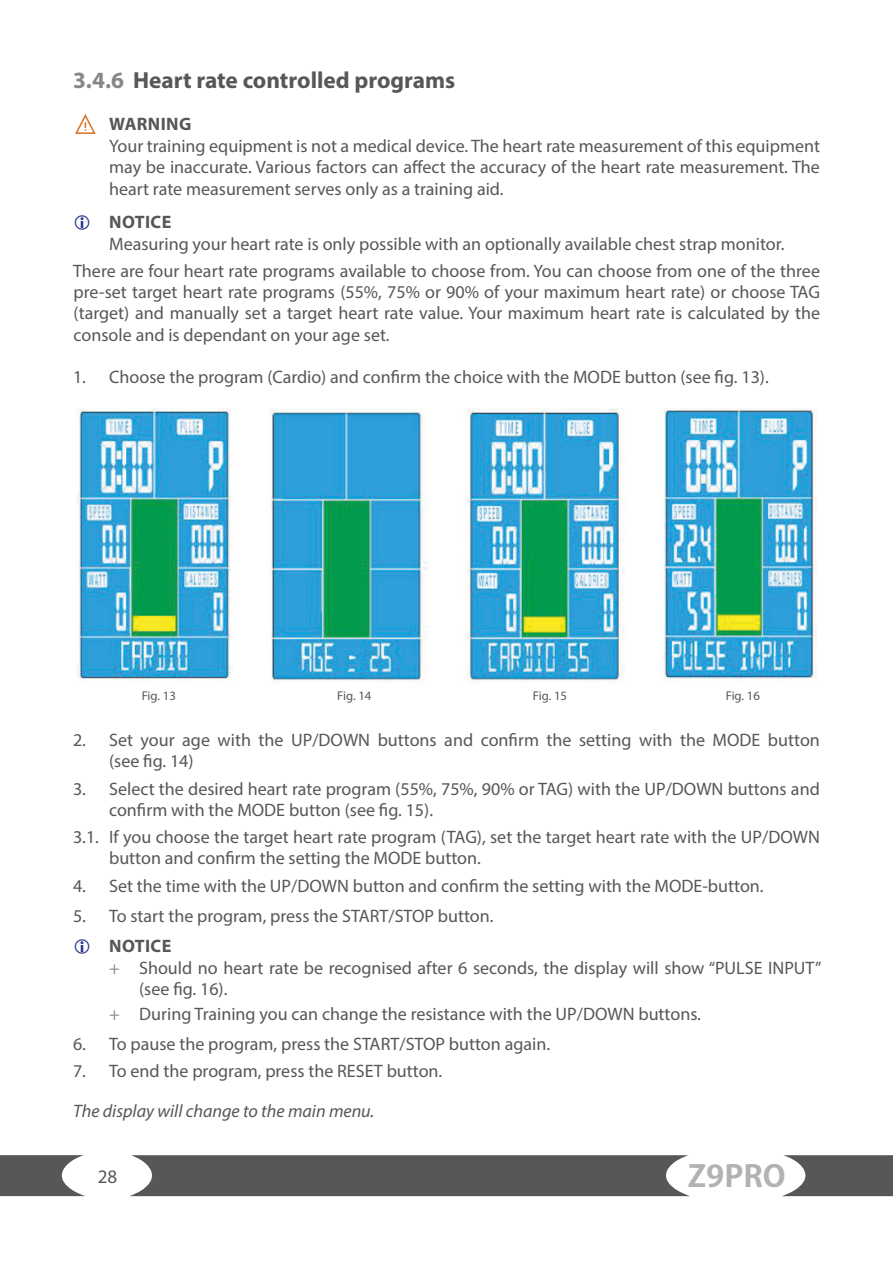
<style>
.page{position:relative;width:893px;height:1263px;background:#fff}
.page>*{position:absolute;margin:0;border:0;box-sizing:border-box;transform-origin:0 0}
.t1{font:29.7px "Koz Go Pro Bold 90 msp RKSJ H";color:#b2b2b2;scale:1.07 1}
.t2{font:700 23.4px "Myriad Pro";color:#575756}
.t3{font:19.05px "Myriad Pro";color:#575756}
.Text_Hinweise{font:18px/21.1px "Myriad Pro";color:#575756}
.t4{font:italic 18px "Myriad Pro";color:#575756}
.t5{font:700 18px "Myriad Pro";letter-spacing:.02em;color:#575756}
.t6{font:12.75px "Myriad Pro";color:#575756}
.s1{color:#878787}
.s2{color:#d15c06}
</style>
<div class="page">
<img style="left:77px;top:408px;width:739px;height:273px">
<svg style="left:0;top:1155px;width:85px;height:41px"></svg>
<svg style="left:130px;top:1155px;width:560px;height:41px;background:#616160"></svg>
<svg style="left:782px;top:1155px;width:111px;height:41px;background:#70706f"></svg>
<p class="t2" style="left:73px;top:64px;width:384px"><span class="s1">3.4.6</span> Heart rate controlled programs</p>
<p class="t5" style="left:73px;top:112px;width:120px"><span class="s2">⚠</span> WARNING</p>
<p class="Text_Hinweise" style="left:109px;top:134px;width:712px;line-height:21.6px;text-align:justify">Your training equipment is not a medical device. The heart rate measurement of this equipment may be inaccurate. Various factors can affect the accuracy of the heart rate measurement. The heart rate measurement serves only as a training aid.</p>
<p class="t5" style="left:109px;top:210px;width:64px">NOTICE</p>
<p class="Text_Hinweise" style="left:109px;top:233px;width:677px">Measuring your heart rate is only possible with an optionally available chest strap monitor.</p>
<p class="Text_Hinweise" style="left:73px;top:260px;width:748px;text-align:justify">There are four heart rate programs available to choose from. You can choose from one of the three pre-set target heart rate programs (55%, 75% or 90% of your maximum heart rate) or choose TAG (target) and manually set a target heart rate value. Your maximum heart rate is calculated by the console and is dependant on your age set.</p>
<p class="Text_Hinweise" style="left:73px;top:366px;width:697px">1. Choose the program (Cardio) and confirm the choice with the MODE button (see fig. 13).</p>
<p class="t6" style="left:142px;top:688px;width:36px">Fig. 13</p>
<p class="t6" style="left:337px;top:688px;width:36px">Fig. 14</p>
<p class="t6" style="left:533px;top:688px;width:36px">Fig. 15</p>
<p class="t6" style="left:726px;top:688px;width:36px">Fig. 16</p>
<p class="Text_Hinweise" style="left:109px;top:729px;width:712px;text-indent:-36px">2. Set your age with the UP/DOWN buttons and confirm the setting with the MODE button (see fig. 14)</p>
<p class="Text_Hinweise" style="left:109px;top:778px;width:712px;text-indent:-36px">3. Select the desired heart rate program (55%, 75%, 90% or TAG) with the UP/DOWN buttons and confirm with the MODE button (see fig. 15).</p>
<p class="Text_Hinweise" style="left:109px;top:826px;width:712px;text-indent:-36px">3.1. If you choose the target heart rate program (TAG), set the target heart rate with the UP/DOWN button and confirm the setting the MODE button.</p>
<p class="Text_Hinweise" style="left:73px;top:875px;width:692px">4. Set the time with the UP/DOWN button and confirm the setting with the MODE‑button.</p>
<p class="Text_Hinweise" style="left:73px;top:905px;width:422px">5. To start the program, press the START/STOP button.</p>
<p class="t5" style="left:109px;top:934px;width:64px">NOTICE</p>
<p class="Text_Hinweise" style="left:139px;top:956px;width:684px;line-height:21.6px;text-indent:-30px"><span class="s1">+</span> Should no heart rate be recognised after 6 seconds, the display will show “PULSE INPUT” (see fig. 16).</p>
<p class="Text_Hinweise" style="left:109px;top:1003px;width:593px"><span class="s1">+</span> During Training you can change the resistance with the UP/DOWN buttons.</p>
<p class="Text_Hinweise" style="left:73px;top:1033px;width:479px">6. To pause the program, press the START/STOP button again.</p>
<p class="Text_Hinweise" style="left:73px;top:1060px;width:371px">7. To end the program, press the RESET button.</p>
<p class="t4" style="left:73px;top:1099px;width:303px">The display will change to the main menu.</p>
<p class="t3" style="left:98px;top:1165px;width:21px">28</p>
<h1 class="t1" style="left:688px;top:1157px;width:93px">Z9PRO</h1>
</div>
